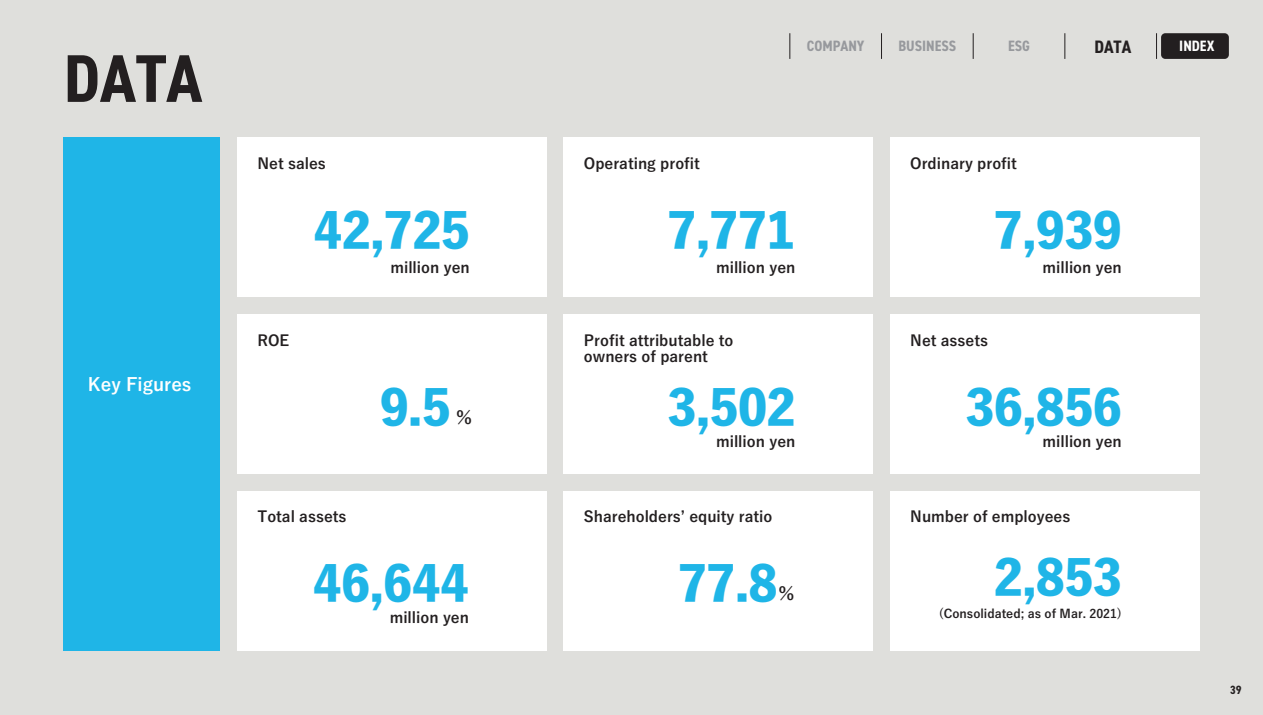
<style>
.page{position:relative;width:1263px;height:715px;background:#fff}
.page>*{position:absolute;margin:0;border:0;box-sizing:border-box;transform-origin:0 0}
.t1{font:700 condensed 67.5px "DIN2014";color:#231f20}
.t2{font:800 45px "Yu Go Std N";color:#1fb5e7}
.t3{font:700 18px "Yu Go Pr 6 N";color:#fff}
.t4{font:700 condensed 18px "DIN2014";color:#231f20}
.t5{font:700 18px "Yu Go Pr 6 N";color:#231f20}
.t6{font:700 15px/16.5px "Yu Go Pr 6 N";color:#231f20}
.t7{font:700 condensed 15px "DIN2014";color:#97999d}
.t8{font:700 condensed 15px "DIN2014";color:#fff}
.t9{font:700 12px "Yu Go Pr 6 N";color:#231f20}
.t10{font:700 condensed 12px "DIN2014";color:#231f20}
</style>
<div class="page">
<div style="left:0;top:0;width:1263px;height:714px;background:#dfdfdc"></div>
<div style="left:64px;top:137px;width:156px;height:514px;background:#1fb5e7"></div>
<div style="left:237px;top:137px;width:309px;height:160px;background:#fff"></div>
<div style="left:237px;top:314px;width:309px;height:160px;background:#fff"></div>
<div style="left:563px;top:314px;width:310px;height:160px;background:#fff"></div>
<div style="left:890px;top:314px;width:309px;height:160px;background:#fff"></div>
<div style="left:237px;top:491px;width:309px;height:160px;background:#fff"></div>
<div style="left:563px;top:491px;width:310px;height:160px;background:#fff"></div>
<div style="left:890px;top:491px;width:309px;height:160px;background:#fff"></div>
<div style="left:563px;top:137px;width:310px;height:160px;background:#fff"></div>
<div style="left:890px;top:137px;width:309px;height:160px;background:#fff"></div>
<div style="left:1161px;top:33px;width:68px;height:26px;background:#231f20;border-radius:4px"></div>
<svg style="left:789px;top:33px;width:1px;height:26px"></svg>
<svg style="left:881px;top:33px;width:1px;height:26px"></svg>
<svg style="left:973px;top:33px;width:1px;height:26px"></svg>
<svg style="left:1064px;top:33px;width:1px;height:26px"></svg>
<svg style="left:1156px;top:33px;width:1px;height:26px"></svg>
<h1 class="t1" style="left:64px;top:34px;width:140px">DATA</h1>
<p class="t3" style="left:88px;top:374px;width:105px">Key Figures</p>
<p class="t6" style="left:257px;top:155px;width:70px">Net sales</p>
<h2 class="t2" style="left:314px;top:195px;width:158px">42,725</h2>
<p class="t6" style="left:257px;top:332px;width:33px">ROE</p>
<p class="t6" style="left:390px;top:259px;width:81px">million yen</p>
<h2 class="t2" style="left:380px;top:371px;width:72px">9.5</h2>
<p class="t5" style="left:455px;top:407px;width:19px">％</p>
<p class="t6" style="left:257px;top:509px;width:91px">Total assets</p>
<h2 class="t2" style="left:313px;top:547px;width:158px">46,644</h2>
<p class="t6" style="left:390px;top:609px;width:81px">million yen</p>
<p class="t7" style="left:807px;top:36px;width:59px">COMPANY</p>
<p class="t7" style="left:898px;top:36px;width:59px">BUSINESS</p>
<p class="t7" style="left:1008px;top:36px;width:23px">ESG</p>
<p class="t4" style="left:1094px;top:35px;width:38px">DATA</p>
<p class="t8" style="left:1179px;top:36px;width:37px">INDEX</p>
<p class="t6" style="left:584px;top:155px;width:117px">Operating profit</p>
<h2 class="t2" style="left:668px;top:195px;width:129px">7,771</h2>
<p class="t6" style="left:716px;top:259px;width:81px">million yen</p>
<p class="t6" style="left:910px;top:155px;width:108px">Ordinary profit</p>
<h2 class="t2" style="left:994px;top:195px;width:129px">7,939</h2>
<p class="t6" style="left:1042px;top:259px;width:81px">million yen</p>
<p class="t6" style="left:584px;top:332px;width:151px">Profit attributable to owners of parent</p>
<h2 class="t2" style="left:668px;top:371px;width:129px">3,502</h2>
<p class="t6" style="left:910px;top:332px;width:79px">Net assets</p>
<h2 class="t2" style="left:966px;top:371px;width:158px">36,856</h2>
<p class="t6" style="left:716px;top:433px;width:81px">million yen</p>
<p class="t6" style="left:1042px;top:433px;width:81px">million yen</p>
<p class="t6" style="left:584px;top:509px;width:190px">Shareholdersʼ equity ratio</p>
<h2 class="t2" style="left:678px;top:547px;width:101px">77.8</h2>
<p class="t5" style="left:777px;top:582px;width:19px">％</p>
<p class="t6" style="left:910px;top:509px;width:162px">Number of employees</p>
<h2 class="t2" style="left:994px;top:541px;width:129px">2,853</h2>
<p class="t9" style="left:939px;top:607px;width:184px">(Consolidated; as of Mar. 2021)</p>
<p class="t10" style="left:1230px;top:681px;width:13px">39</p>
</div>
